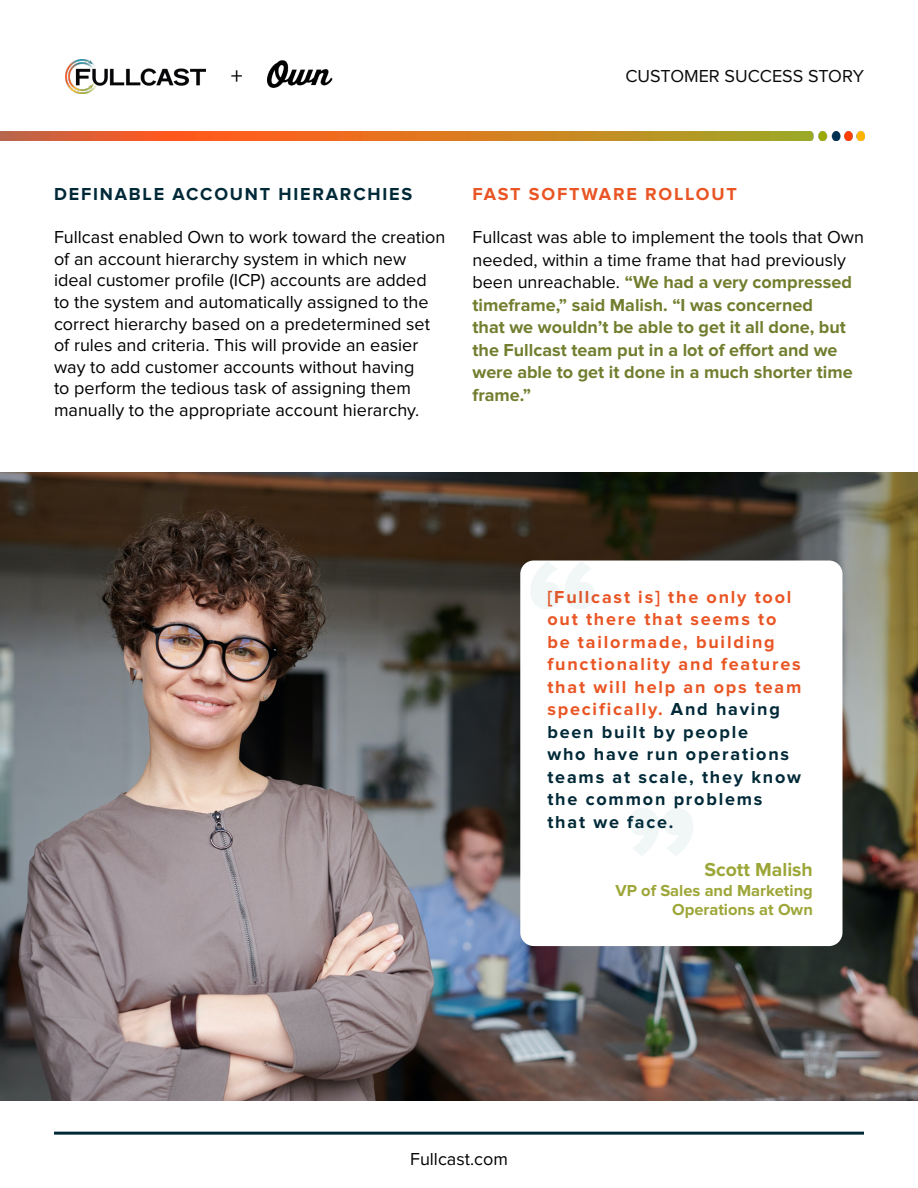
<style>
.page{position:relative;width:918px;height:1188px;background:#fff}
.page>*{position:absolute;margin:0;border:0;box-sizing:border-box;transform-origin:0 0}
.t1{font:900 138.15px "Proxima Nova";color:#357e8c}
.t2{font:24px "Proxima Nova";color:#030305}
.t3{font:700 19.5px "Proxima Nova";color:#9da638}
.t4{font:18px/21.6px "Proxima Nova";color:#000}
.t5{font:700 18px/22.5px "Proxima Nova";color:#727d2e}
.t6{font:700 18px/22.5px "Proxima Nova";letter-spacing:.1em;color:#e95524}
.t7{font:700 18px "Proxima Nova";letter-spacing:.1em;color:#002938}
.t8{font:18px "Proxima Nova";color:#0b090b}
.t9{font:18px "Proxima Nova";color:#030305}
.t10{font:700 16.5px/19.4px "Proxima Nova";color:#9da638;text-align:right}
.s1{font-weight:400;color:#030305}
.s2{color:#002938}
</style>
<div class="page">
<hr style="left:54px;top:1132px;width:810px;height:3px;background:#002938">
<img style="left:0;top:472px;width:918px;height:629px">
<img style="left:0;top:132px;width:864px;height:8px">
<img style="left:66px;top:60px;width:139px;height:34px">
<img style="left:268px;top:60px;width:65px;height:27px">
<div style="left:520px;top:561px;width:323px;height:385px;background:#fff;border-radius:14px"></div>
<h2 class="t2" style="left:231px;top:65px;width:13px">+</h2>
<p class="t8" style="left:625px;top:67px;width:240px">CUSTOMER SUCCESS STORY</p>
<p class="t7" style="left:54px;top:184px;width:360px">DEFINABLE ACCOUNT HIERARCHIES</p>
<p class="t4" style="left:54px;top:227px;width:393px">Fullcast enabled Own to work toward the creation of an account hierarchy system in which new ideal customer profile (ICP) accounts are added to the system and automatically assigned to the correct hierarchy based on a predetermined set of rules and criteria. This will provide an easier way to add customer accounts without having<br>to perform the tedious task of assigning them manually to the appropriate account hierarchy.</p>
<p class="t6" style="left:472px;top:183px;width:266px">FAST SOFTWARE ROLLOUT</p>
<p class="t5" style="left:472px;top:226px;width:393px"><span class="s1">Fullcast was able to implement the tools that Own needed, within a time frame that had previously been unreachable.</span> “We had a very compressed timeframe,” said Malish. “I was concerned<br>that we wouldn’t be able to get it all done, but the Fullcast team put in a lot of effort and we were able to get it done in a much shorter time frame.”</p>
<h1 class="t1" style="left:527px;top:506px;width:74px">“</h1>
<p class="t6" style="left:547px;top:586px;width:256px">[Fullcast is] the only tool out there that seems to be tailormade, building functionality and features that will help an ops team specifically. <span class="s2">And having been built by people<br>who have run operations teams at scale, they know the common problems that we face.</span></p>
<p class="t3" style="left:704px;top:858px;width:110px">Scott Malish</p>
<p class="t10" style="left:616px;top:881px;width:199px">VP of Sales and Marketing<br>Operations at Own</p>
<h1 class="t1" style="left:624px;top:752px;width:74px">”</h1>
<p class="t9" style="left:410px;top:1150px;width:99px">Fullcast.com</p>
</div>
